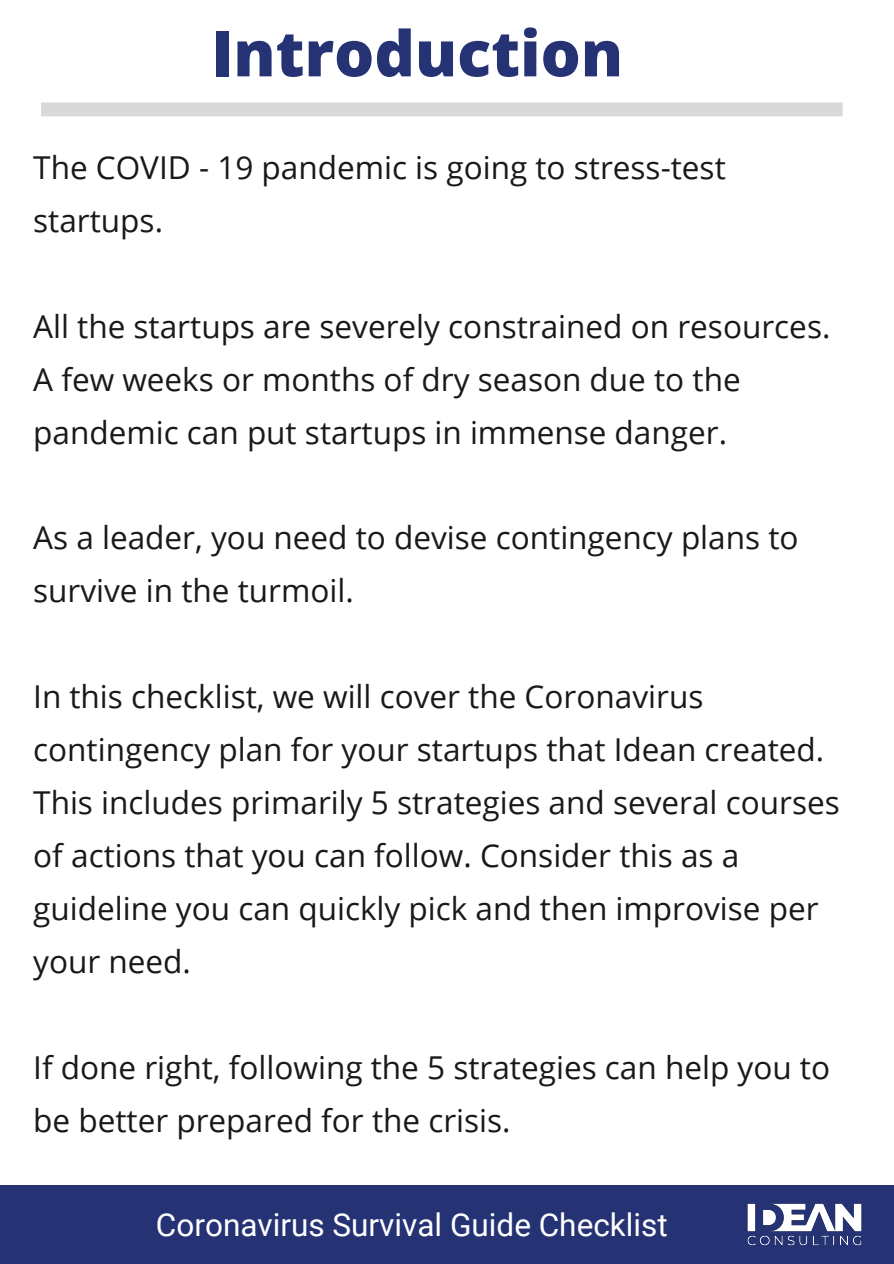
<style>
.page{position:relative;width:894px;height:1264px;background:#fff}
.page>*{position:absolute;margin:0;border:0;box-sizing:border-box;transform-origin:0 0}
.t1{font:800 63px "Open Sans";color:#253374}
.t2{font:31.5px/52.9px "Open Sans";color:#1a1918}
.t3{font:31.5px "Roboto";color:#fff}
</style>
<div class="page">
<svg style="left:41px;top:102px;width:801px;height:14px;background:#dadada"></svg>
<div style="left:0;top:1185px;width:893px;height:78px;background:#253374"></div>
<img style="left:747px;top:1203px;width:115px;height:43px">
<h1 class="t1" style="left:211px;top:9px;width:413px">Introduction</h1>
<p class="t2" style="left:33px;top:140px;width:694px">The COVID - 19 pandemic is going to stress-test startups.</p>
<p class="t2" style="left:33px;top:299px;width:798px">All the startups are severely constrained on resources.<br>A few weeks or months of dry season due to the pandemic can put startups in immense danger.</p>
<p class="t2" style="left:33px;top:511px;width:766px">As a leader, you need to devise contingency plans to survive in the turmoil.</p>
<p class="t2" style="left:33px;top:669px;width:807px">In this checklist, we will cover the Coronavirus contingency plan for your startups that Idean created.<br>This includes primarily 5 strategies and several courses of actions that you can follow. Consider this as a guideline you can quickly pick and then improvise per your need.</p>
<p class="t2" style="left:33px;top:1040px;width:798px">If done right, following the 5 strategies can help you to be better prepared for the crisis.</p>
<p class="t3" style="left:156px;top:1206px;width:513px">Coronavirus Survival Guide Checklist</p>
</div>
